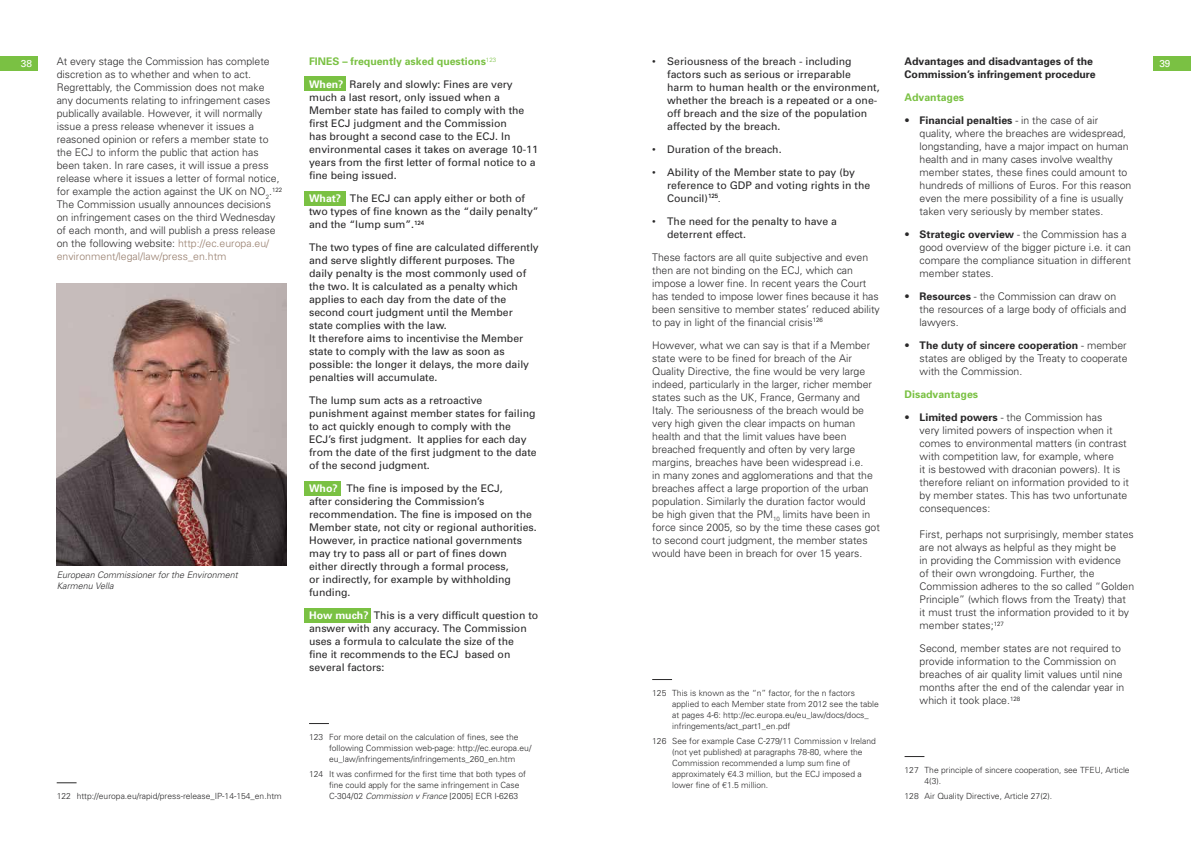
<style>
.page{position:relative;width:1191px;height:842px;background:#fff}
.page>*{position:absolute;margin:0;border:0;box-sizing:border-box;transform-origin:0 0}
.t1{font:300 10.5px/13px "Univers";color:#292829}
.t2{font:10.5px/13px "Univers";color:#292829}
.t3{font:700 10.5px/23px "Univers";color:#7ac143}
.t4{font:700 10.5px/13px "Univers";color:#292829}
.t5{font:10px "Univers";color:#fff}
.t6{font:italic 300 9px/11px "Univers";color:#292829}
.t7{font:300 8.5px/11px "Univers";color:#292829}
.s1{font-size:8px}
.s2{color:#fff}
.s3{font-weight:400;color:#292829}
.s4{font-weight:700;color:#fff}
.s5{color:#977e6d}
.s6{font-weight:700}
.s7{font-family:"Helvetica"}
.s8{font-style:italic}
</style>
<div class="page">
<div style="left:1153px;top:57px;width:38px;height:14px;background:#7ac143"></div>
<div style="left:0;top:57px;width:38px;height:14px;background:#7ac143"></div>
<div style="left:304px;top:76px;width:42px;height:15px;background:#7ac143"></div>
<div style="left:304px;top:191px;width:42px;height:14px;background:#7ac143"></div>
<div style="left:304px;top:481px;width:37px;height:15px;background:#7ac143"></div>
<div style="left:304px;top:609px;width:67px;height:14px;background:#7ac143"></div>
<svg style="left:57px;top:783px;width:20px;height:1px"></svg>
<svg style="left:309px;top:723px;width:20px;height:1px"></svg>
<img style="left:57px;top:283px;width:229px;height:283px">
<svg style="left:652px;top:679px;width:20px;height:1px"></svg>
<svg style="left:904px;top:756px;width:20px;height:1px"></svg>
<p class="t2" style="left:667px;top:54px;width:214px;text-indent:-15px">• Seriousness of the breach - including factors such as serious or irreparable harm to human health or the environment, whether the breach is a repeated or a one&shy;off breach and the size of the population affected by the breach.</p>
<p class="t2" style="left:652px;top:142px;width:131px">• Duration of the breach.</p>
<p class="t2" style="left:667px;top:165px;width:205px;text-indent:-15px">• Ability of the Member state to pay (by reference to GDP and voting rights in the<br>Council)<sup>125</sup><span class="s1">.</span></p>
<p class="t2" style="left:667px;top:214px;width:171px;text-indent:-15px">• The need for the penalty to have a deterrent effect.</p>
<p class="t1" style="left:652px;top:250px;width:229px">These factors are all quite subjective and even then are not binding on the ECJ, which can impose a lower fine. In recent years the Court has tended to impose lower fines because it has been sensitive to member states’ reduced ability to pay in light of the financial crisis<sup>126</sup></p>
<p class="t1" style="left:652px;top:338px;width:229px">However, what we can say is that if a Member state were to be fined for breach of the Air Quality Directive, the fine would be very large indeed, particularly in the larger, richer member states such as the UK, France, Germany and Italy. The seriousness of the breach would be very high given the clear impacts on human health and that the limit values have been breached frequently and often by very large margins, breaches have been widespread i.e.<br>in many zones and agglomerations and that the breaches affect a large proportion of the urban population. Similarly the duration factor would be high given that the PM<sub>10</sub> limits have been in force since 2005, so by the time these cases got to second court judgment, the member states would have been in breach for over 15 years.</p>
<p class="t3" style="left:309px;top:50px;width:205px">FINES – frequently asked questions<sup>123<br></sup><span class="s2">When?</span> <span class="s3">Rarely and slowly: Fines are very</span></p>
<p class="t2" style="left:309px;top:91px;width:230px">much a last resort, only issued when a Member state has failed to comply with the first ECJ judgment and the Commission<br>has brought a second case to the ECJ. In environmental cases it takes on average 10-11 years from the first letter of formal notice to a fine being issued.</p>
<p class="t2" style="left:309px;top:192px;width:231px"><span class="s4">What?</span> The ECJ can apply either or both of two types of fine known as the “daily penalty” and the “lump sum”.<sup>124</sup></p>
<p class="t2" style="left:309px;top:241px;width:231px">The two types of fine are calculated differently and serve slightly different purposes. The daily penalty is the most commonly used of the two. It is calculated as a penalty which applies to each day from the date of the second court judgment until the Member state complies with the law.<br>It therefore aims to incentivise the Member state to comply with the law as soon as possible: the longer it delays, the more daily penalties will accumulate.</p>
<p class="t2" style="left:309px;top:394px;width:229px">The lump sum acts as a retroactive punishment against member states for failing to act quickly enough to comply with the ECJ’s first judgment. It applies for each day from the date of the first judgment to the date of the second judgment.</p>
<p class="t2" style="left:309px;top:482px;width:229px"><span class="s4">Who?</span> The fine is imposed by the ECJ,<br>after considering the Commission’s recommendation. The fine is imposed on the Member state, not city or regional authorities.<br>However, in practice national governments may try to pass all or part of fines down either directly through a formal process,<br>or indirectly, for example by withholding funding.</p>
<p class="t2" style="left:309px;top:609px;width:231px"><span class="s4">How much?</span> This is a very difficult question to answer with any accuracy. The Commission uses a formula to calculate the size of the<br>fine it recommends to the ECJ based on several factors:</p>
<p class="t5" style="left:21px;top:58px;width:13px">38</p>
<p class="t1" style="left:57px;top:55px;width:214px">At every stage the Commission has complete</p>
<p class="t5" style="left:1159px;top:58px;width:13px">39</p>
<p class="t1" style="left:57px;top:68px;width:227px">discretion as to whether and when to act.<br>Regrettably, the Commission does not make any documents relating to infringement cases publically available. However, it will normally issue a press release whenever it issues a reasoned opinion or refers a member state to the ECJ to inform the public that action has been taken. In rare cases, it will issue a press release where it issues a letter of formal notice, for example the action against the UK on NO<sub>2</sub>.<sup>122<br></sup>The Commission usually announces decisions on infringement cases on the third Wednesday of each month, and will publish a press release on the following website: <span class="s5">http://ec.europa.eu/ environment/legal/law/press_en.htm</span></p>
<p class="t4" style="left:904px;top:55px;width:193px">Advantages and disadvantages of the<br>Commission’s infringement procedure</p>
<p class="t3" style="left:904px;top:86px;width:61px">Advantages</p>
<p class="t1" style="left:919px;top:114px;width:213px;text-indent:-15px">• <span class="s6">Financial penalties</span> - in the case of air quality, where the breaches are widespread, longstanding, have a major impact on human health and in many cases involve wealthy member states, these fines could amount to hundreds of millions of Euros. For this reason even the mere possibility of a fine is usually taken very seriously by member states.</p>
<p class="t1" style="left:919px;top:228px;width:213px;text-indent:-15px">• <span class="s6">Strategic overview</span> - the Commission has a good overview of the bigger picture i.e. it can compare the compliance situation in different member states.</p>
<p class="t1" style="left:919px;top:290px;width:208px;text-indent:-15px">• <span class="s6">Resources</span> - the Commission can draw on the resources of a large body of officials and lawyers.</p>
<p class="t1" style="left:919px;top:339px;width:209px;text-align:justify;text-indent:-15px">• <span class="s6">The duty of sincere cooperation</span> - member states are obliged by the Treaty to cooperate with the Commission.</p>
<p class="t3" style="left:904px;top:383px;width:75px">Disadvantages</p>
<p class="t1" style="left:919px;top:411px;width:211px;text-indent:-15px">• <span class="s6">Limited powers</span> - the Commission has<br>very limited powers of inspection when it comes to environmental matters (in contrast with competition law, for example, where<br>it is bestowed with draconian powers). It is therefore reliant on information provided to it by member states. This has two unfortunate consequences:</p>
<p class="t1" style="left:919px;top:528px;width:216px">First, perhaps not surprisingly, member states are not always as helpful as they might be<br>in providing the Commission with evidence<br>of their own wrongdoing. Further, the Commission adheres to the so called “Golden Principle” (which flows from the Treaty) that<br>it must trust the information provided to it by member states;<sup>127</sup></p>
<p class="t1" style="left:919px;top:642px;width:206px">Second, member states are not required to provide information to the Commission on breaches of air quality limit values until nine months after the end of the calendar year in which it took place.<sup>128</sup></p>
<p class="t6" style="left:57px;top:570px;width:183px">European Commissioner for the Environment<br>Karmenu Vella</p>
<p class="t7" style="left:672px;top:688px;width:208px;text-indent:-20px">125 This is known as the “n” factor, for the n factors applied to each Member state from 2012 see the table at pages 4-6: http://ec.europa.eu/eu_law/docs/docs_ infringements/act_part1_en.pdf</p>
<p class="t7" style="left:672px;top:736px;width:205px;text-indent:-20px">126 See for example Case C-279/11 Commission v Ireland (not yet published) at paragraphs 78-80, where the Commission recommended a lump sum fine of approximately <span class="s7">€</span>4.3 million, but the ECJ imposed a lower fine of <span class="s7">€</span>1.5 million.</p>
<p class="t7" style="left:329px;top:732px;width:204px;text-indent:-20px">123 For more detail on the calculation of fines, see the following Commission web-page: http://ec.europa.eu/ eu_law/infringements/infringements_260_en.htm</p>
<p class="t7" style="left:329px;top:769px;width:198px;text-indent:-20px">124 It was confirmed for the first time that both types of fine could apply for the same infringement in Case<br>C-304/02 <span class="s8">Commission v France</span> [2005] ECR I-6263</p>
<p class="t7" style="left:924px;top:765px;width:207px;text-indent:-20px">127 The principle of sincere cooperation, see TFEU, Article<br>4(3).</p>
<p class="t7" style="left:904px;top:791px;width:149px">128 Air Quality Directive, Article 27(2).</p>
<p class="t7" style="left:57px;top:791px;width:227px">122 http://europa.eu/rapid/press-release_IP-14-154_en.htm</p>
</div>
